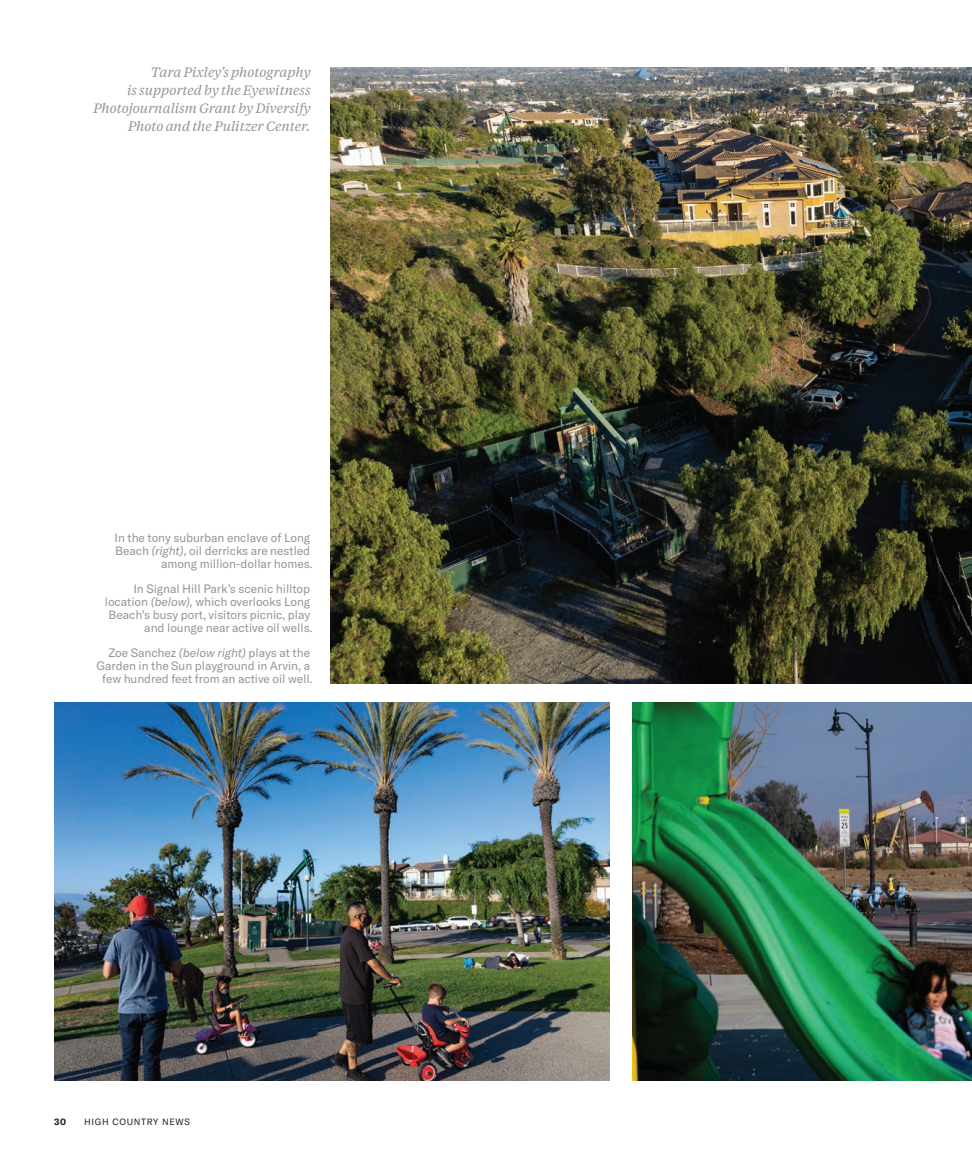
<style>
.page{position:relative;width:972px;height:1175px;background:#fff}
.page>*{position:absolute;margin:0;border:0;box-sizing:border-box;transform-origin:0 0}
.t1{font:italic 13.5px/18px "Tiempos Text";letter-spacing:-.005em;color:#939598;text-align:right}
.t2{font:12px/12.8px "GT America";letter-spacing:-.005em;color:#939598;text-align:right}
.t3{font:9px "GT America";letter-spacing:.075em;color:#231f20}
.t4{font:700 9px "GT America";color:#231f20}
.s1{font-style:italic}
</style>
<div class="page">
<img style="left:633px;top:702px;width:339px;height:378px">
<img style="left:54px;top:702px;width:555px;height:378px">
<img style="left:331px;top:68px;width:641px;height:616px">
<p class="t1" style="left:93px;top:62px;width:219px">Tara Pixley’s photography<br>is supported by the Eyewitness<br>Photojournalism Grant by Diversify<br>Photo and the Pulitzer Center.</p>
<p class="t2" style="left:115px;top:532px;width:200px">In the tony suburban enclave of Long<br>Beach <span class="s1">(right)</span>, oil derricks are nestled among million-dollar homes.</p>
<p class="t2" style="left:105px;top:583px;width:209px">In Signal Hill Park’s scenic hilltop location <span class="s1">(below),</span> which overlooks Long Beach’s busy port, visitors picnic, play and lounge near active oil wells.</p>
<p class="t2" style="left:96px;top:646px;width:218px">Zoe Sanchez <span class="s1">(below right)</span> plays at the<br>Garden in the Sun playground in Arvin, a few hundred feet from an active oil well.</p>
<p class="t4" style="left:54px;top:1116px;width:14px">30</p>
<p class="t3" style="left:84px;top:1117px;width:107px">HIGH COUNTRY NEWS</p>
</div>
